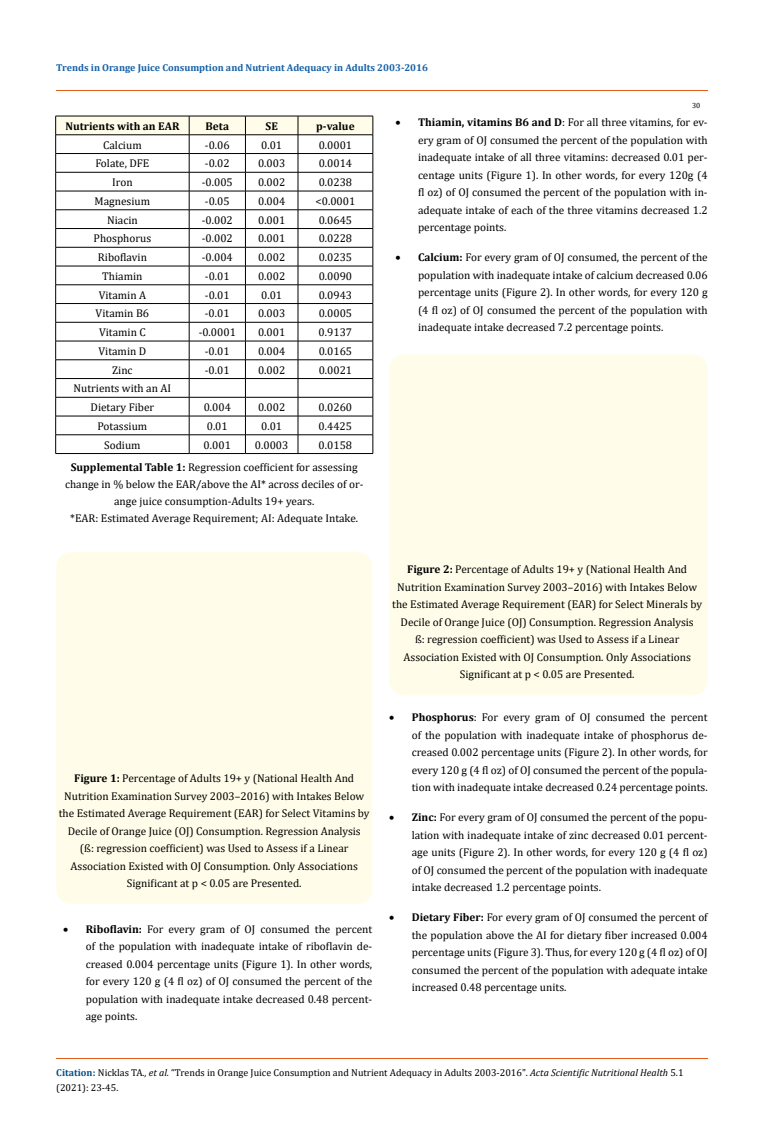
<style>
.page{position:relative;width:764px;height:1140px;background:#fff}
.page>*{position:absolute;margin:0;border:0;box-sizing:border-box;transform-origin:0 0}
.t1{font:11.25px/17.5px "Cambria";color:#000;text-align:justify}
.t2{font:700 11.25px "Cambria";color:#000}
.t3{font:10px/15px "Cambria";color:#000}
.t4{font:700 10px "Cambria";color:#1560a6}
.t5{font:7.5px "Cambria";color:#000}
.s1{font-weight:700}
.s2{font-weight:700;color:#035089}
.s3{font-style:italic}
</style>
<div class="page">
<hr style="left:56px;top:91px;width:651px;height:1px;background:#e05d1a">
<svg style="left:55px;top:116px;width:319px;height:337px"></svg>
<hr style="left:56px;top:453px;width:133px;height:1px;background:#000">
<hr style="left:189px;top:453px;width:56px;height:1px;background:#000">
<hr style="left:245px;top:453px;width:53px;height:1px;background:#000">
<hr style="left:298px;top:453px;width:75px;height:1px;background:#000">
<div style="left:56px;top:552px;width:316px;height:352px;background:#fffde9;border-radius:15px"></div>
<div style="left:389px;top:354px;width:318px;height:341px;background:#fffde9;border-radius:15px"></div>
<hr style="left:56px;top:1059px;width:651px;height:1px;background:#e05d1a">
<p class="t4" style="left:56px;top:61px;width:373px">Trends in Orange Juice Consumption and Nutrient Adequacy in Adults 2003-2016</p>
<p class="t5" style="left:692px;top:101px;width:10px">30</p>
<p class="t2" style="left:65px;top:118px;width:116px">Nutrients with an EAR</p>
<p class="t2" style="left:206px;top:118px;width:25px">Beta</p>
<p class="t2" style="left:266px;top:118px;width:14px">SE</p>
<p class="t2" style="left:316px;top:118px;width:40px">p-value</p>
<p class="t1" style="left:103px;top:136px;width:40px">Calcium</p>
<p class="t1" style="left:205px;top:136px;width:26px">-0.06</p>
<p class="t1" style="left:261px;top:136px;width:23px">0.01</p>
<p class="t1" style="left:319px;top:136px;width:35px">0.0001</p>
<p class="t1" style="left:95px;top:155px;width:56px">Folate, DFE</p>
<p class="t1" style="left:205px;top:155px;width:26px">-0.02</p>
<p class="t1" style="left:258px;top:155px;width:29px">0.003</p>
<p class="t1" style="left:319px;top:155px;width:35px">0.0014</p>
<p class="t1" style="left:112px;top:173px;width:22px">Iron</p>
<p class="t1" style="left:202px;top:173px;width:32px">-0.005</p>
<p class="t1" style="left:258px;top:173px;width:29px">0.002</p>
<p class="t1" style="left:319px;top:173px;width:35px">0.0238</p>
<p class="t1" style="left:95px;top:192px;width:57px">Magnesium</p>
<p class="t1" style="left:205px;top:192px;width:26px">-0.05</p>
<p class="t1" style="left:258px;top:192px;width:29px">0.004</p>
<p class="t1" style="left:315px;top:192px;width:41px">&lt;0.0001</p>
<p class="t1" style="left:107px;top:211px;width:32px">Niacin</p>
<p class="t1" style="left:202px;top:211px;width:32px">-0.002</p>
<p class="t1" style="left:258px;top:211px;width:29px">0.001</p>
<p class="t1" style="left:319px;top:211px;width:35px">0.0645</p>
<p class="t1" style="left:94px;top:230px;width:59px">Phosphorus</p>
<p class="t1" style="left:202px;top:230px;width:32px">-0.002</p>
<p class="t1" style="left:258px;top:230px;width:29px">0.001</p>
<p class="t1" style="left:319px;top:230px;width:35px">0.0228</p>
<p class="t1" style="left:98px;top:248px;width:51px">Riboflavin</p>
<p class="t1" style="left:202px;top:248px;width:32px">-0.004</p>
<p class="t1" style="left:258px;top:248px;width:29px">0.002</p>
<p class="t1" style="left:319px;top:248px;width:35px">0.0235</p>
<p class="t1" style="left:102px;top:267px;width:42px">Thiamin</p>
<p class="t1" style="left:205px;top:267px;width:26px">-0.01</p>
<p class="t1" style="left:258px;top:267px;width:29px">0.002</p>
<p class="t1" style="left:319px;top:267px;width:35px">0.0090</p>
<p class="t1" style="left:99px;top:286px;width:49px">Vitamin A</p>
<p class="t1" style="left:205px;top:286px;width:26px">-0.01</p>
<p class="t1" style="left:261px;top:286px;width:23px">0.01</p>
<p class="t1" style="left:319px;top:286px;width:35px">0.0943</p>
<p class="t1" style="left:96px;top:305px;width:55px">Vitamin B6</p>
<p class="t1" style="left:205px;top:305px;width:26px">-0.01</p>
<p class="t1" style="left:258px;top:305px;width:29px">0.003</p>
<p class="t1" style="left:319px;top:305px;width:35px">0.0005</p>
<p class="t1" style="left:99px;top:323px;width:48px">Vitamin C</p>
<p class="t1" style="left:199px;top:323px;width:39px">-0.0001</p>
<p class="t1" style="left:258px;top:323px;width:29px">0.001</p>
<p class="t1" style="left:319px;top:323px;width:35px">0.9137</p>
<p class="t1" style="left:98px;top:342px;width:49px">Vitamin D</p>
<p class="t1" style="left:205px;top:342px;width:26px">-0.01</p>
<p class="t1" style="left:258px;top:342px;width:29px">0.004</p>
<p class="t1" style="left:319px;top:342px;width:35px">0.0165</p>
<p class="t1" style="left:112px;top:361px;width:22px">Zinc</p>
<p class="t1" style="left:205px;top:361px;width:26px">-0.01</p>
<p class="t1" style="left:258px;top:361px;width:29px">0.002</p>
<p class="t1" style="left:319px;top:361px;width:35px">0.0021</p>
<p class="t1" style="left:74px;top:379px;width:99px;line-height:18.8px;text-align:center">Nutrients with an AI<br>Dietary Fiber</p>
<p class="t1" style="left:204px;top:398px;width:29px">0.004</p>
<p class="t1" style="left:258px;top:398px;width:29px">0.002</p>
<p class="t1" style="left:319px;top:398px;width:35px">0.0260</p>
<p class="t1" style="left:97px;top:417px;width:51px">Potassium</p>
<p class="t1" style="left:207px;top:417px;width:23px">0.01</p>
<p class="t1" style="left:261px;top:417px;width:23px">0.01</p>
<p class="t1" style="left:319px;top:417px;width:35px">0.4425</p>
<p class="t1" style="left:104px;top:436px;width:38px">Sodium</p>
<p class="t1" style="left:204px;top:436px;width:29px">0.001</p>
<p class="t1" style="left:255px;top:436px;width:35px">0.0003</p>
<p class="t1" style="left:71px;top:433px;width:288px;line-height:22.6px;text-indent:248px">0.0158<br><span class="s1">Supplemental Table 1:</span> Regression coefficient for assessing</p>
<p class="t1" style="left:65px;top:476px;width:300px;line-height:16.9px;text-align:center">change in % below the EAR/above the AI* across deciles of or&shy;ange juice consumption-Adults 19+ years.<br>*EAR: Estimated Average Requirement; AI: Adequate Intake.</p>
<p class="t1" style="left:59px;top:769px;width:312px;text-align:center"><span class="s1">Figure 1:</span> Percentage of Adults 19+ y (National Health And Nutrition Examination Survey 2003–2016) with Intakes Below the Estimated Average Requirement (EAR) for Select Vitamins by Decile of Orange Juice (OJ) Consumption. Regression Analysis<br>(ß: regression coefficient) was Used to Assess if a Linear Association Existed with OJ Consumption. Only Associations Significant at p &lt; 0.05 are Presented.</p>
<p class="t1" style="left:86px;top:920px;width:288px;text-indent:-22px">• <span class="s1">Riboflavin:</span> For every gram of OJ consumed the percent of the population with inadequate intake of riboflavin de&shy;creased 0.004 percentage units (Figure 1). In other words, for every 120 g (4 fl oz) of OJ consumed the percent of the population with inadequate intake decreased 0.48 percent&shy;age points.</p>
<p class="t1" style="left:418px;top:114px;width:291px;text-indent:-23px">• <span class="s1">Thiamin, vitamins B6 and D</span>: For all three vitamins, for ev&shy;ery gram of OJ consumed the percent of the population with inadequate intake of all three vitamins: decreased 0.01 per&shy;centage units (Figure 1). In other words, for every 120g (4 fl oz) of OJ consumed the percent of the population with in&shy;adequate intake of each of the three vitamins decreased 1.2 percentage points.</p>
<p class="t1" style="left:418px;top:249px;width:291px;text-indent:-22px">• <span class="s1">Calcium:</span> For every gram of OJ consumed, the percent of the population with inadequate intake of calcium decreased 0.06 percentage units (Figure 2). In other words, for every 120 g (4 fl oz) of OJ consumed the percent of the population with inadequate intake decreased 7.2 percentage points.</p>
<p class="t1" style="left:392px;top:561px;width:311px;text-align:center"><span class="s1">Figure 2:</span> Percentage of Adults 19+ y (National Health And Nutrition Examination Survey 2003–2016) with Intakes Below the Estimated Average Requirement (EAR) for Select Minerals by Decile of Orange Juice (OJ) Consumption. Regression Analysis<br>ß: regression coefficient) was Used to Assess if a Linear Association Existed with OJ Consumption. Only Associations Significant at p &lt; 0.05 are Presented.</p>
<p class="t1" style="left:412px;top:709px;width:297px;text-indent:-22px">• <span class="s1">Phosphorus</span>: For every gram of OJ consumed the percent of the population with inadequate intake of phosphorus de&shy;creased 0.002 percentage units (Figure 2). In other words, for every 120 g (4 fl oz) of OJ consumed the percent of the popula&shy;tion with inadequate intake decreased 0.24 percentage points.</p>
<p class="t1" style="left:412px;top:809px;width:297px;text-indent:-22px">• <span class="s1">Zinc:</span> For every gram of OJ consumed the percent of the popu&shy;lation with inadequate intake of zinc decreased 0.01 percent&shy;age units (Figure 2). In other words, for every 120 g (4 fl oz) of OJ consumed the percent of the population with inadequate intake decreased 1.2 percentage points.</p>
<p class="t1" style="left:412px;top:909px;width:297px;text-indent:-22px">• <span class="s1">Dietary Fiber:</span> For every gram of OJ consumed the percent of the population above the AI for dietary fiber increased 0.004 percentage units (Figure 3). Thus, for every 120 g (4 fl oz) of OJ consumed the percent of the population with adequate intake increased 0.48 percentage units.</p>
<p class="t3" style="left:56px;top:1065px;width:629px"><span class="s2">Citation:</span> Nicklas TA<span class="s3">., et al.</span> “Trends in Orange Juice Consumption and Nutrient Adequacy in Adults 2003-2016". <span class="s3">Acta Scientific Nutritional Health</span> 5.1 (2021): 23-45.</p>
</div>
